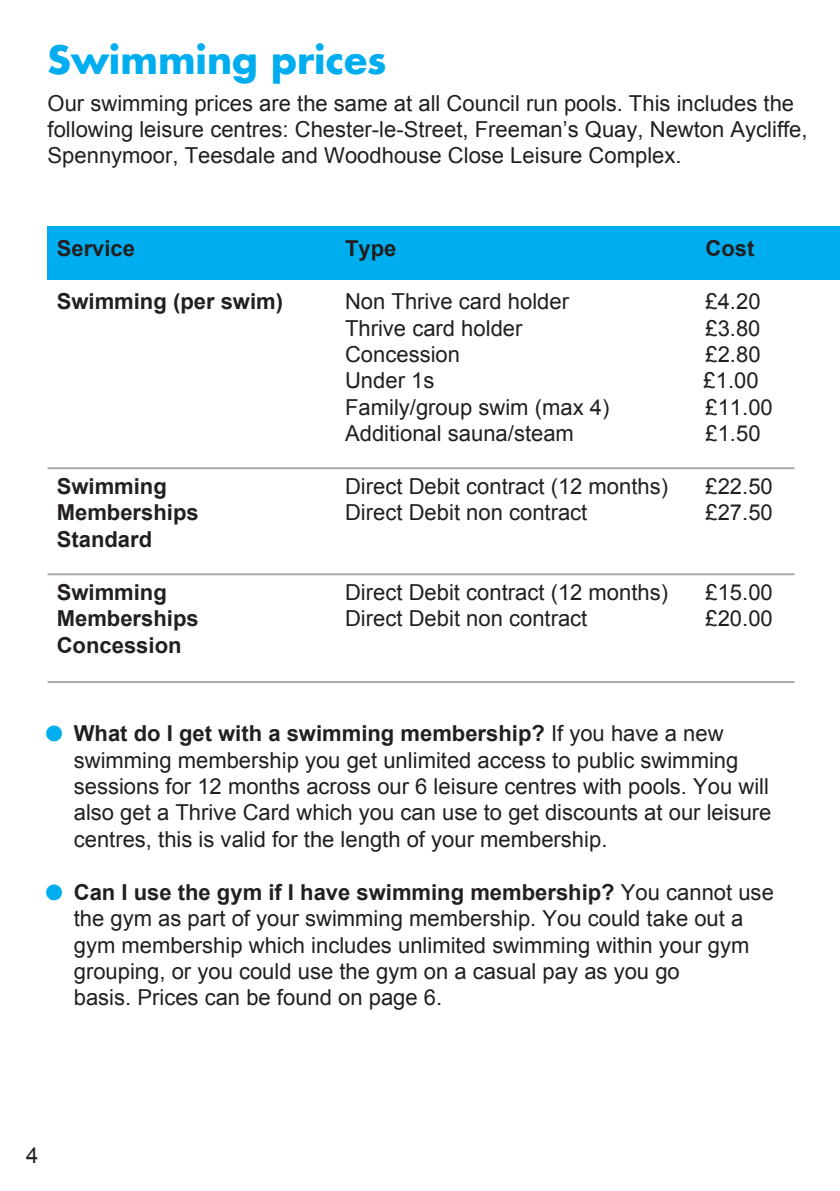
<style>
.page{position:relative;width:840px;height:1191px;background:#fff}
.page>*{position:absolute;margin:0;border:0;box-sizing:border-box;transform-origin:0 0}
.t1{font:700 38px "Futura";color:#00aeef}
.t2{font:22px/26.4px "Arial";color:#231f20}
.t3{font:700 22px "Arial";color:#231f20}
.s1{color:#00aeef}
.s2{font-weight:700}
</style>
<div class="page">
<div style="left:48px;top:226px;width:791px;height:53px;background:#00aeef"></div>
<hr style="left:48px;top:467px;width:746px;height:2px;background:#a8a9ad">
<hr style="left:48px;top:573px;width:746px;height:2px;background:#a8a9ad">
<hr style="left:48px;top:681px;width:746px;height:2px;background:#a8a9ad">
<p class="t1" style="left:48px;top:33px;width:340px">Swimming prices</p>
<p class="t2" style="left:48px;top:90px;width:761px">Our swimming prices are the same at all Council run pools. This includes the following leisure centres: Chester-le-Street, Freeman’s Quay, Newton Aycliffe,<br>Spennymoor, Teesdale and Woodhouse Close Leisure Complex.</p>
<p class="t3" style="left:57px;top:234px;width:80px">Service</p>
<p class="t3" style="left:345px;top:234px;width:53px">Type</p>
<p class="t3" style="left:705px;top:234px;width:50px">Cost</p>
<p class="t3" style="left:57px;top:287px;width:228px">Swimming (per swim)</p>
<p class="t2" style="left:345px;top:288px;width:225px">Non Thrive card holder</p>
<p class="t2" style="left:705px;top:288px;width:57px">£4.20</p>
<p class="t2" style="left:345px;top:315px;width:179px">Thrive card holder</p>
<p class="t2" style="left:705px;top:315px;width:57px">£3.80</p>
<p class="t2" style="left:345px;top:341px;width:116px">Concession</p>
<p class="t2" style="left:705px;top:341px;width:57px">£2.80</p>
<p class="t2" style="left:345px;top:368px;width:91px">Under 1s</p>
<p class="t2" style="left:703px;top:368px;width:57px">£1.00</p>
<p class="t2" style="left:345px;top:394px;width:266px">Family/group swim (max 4)</p>
<p class="t2" style="left:705px;top:394px;width:69px">£11.00</p>
<p class="t2" style="left:345px;top:420px;width:230px">Additional sauna/steam</p>
<p class="t2" style="left:705px;top:420px;width:57px">£1.50</p>
<p class="t3" style="left:57px;top:471px;width:112px">Swimming</p>
<p class="t2" style="left:345px;top:473px;width:324px">Direct Debit contract (12 months)</p>
<p class="t2" style="left:705px;top:473px;width:69px">£22.50</p>
<p class="t3" style="left:57px;top:498px;width:143px">Memberships</p>
<p class="t2" style="left:345px;top:500px;width:244px">Direct Debit non contract</p>
<p class="t2" style="left:705px;top:500px;width:69px">£27.50</p>
<p class="t3" style="left:57px;top:524px;width:97px">Standard</p>
<p class="t3" style="left:57px;top:577px;width:112px">Swimming</p>
<p class="t2" style="left:345px;top:579px;width:324px">Direct Debit contract (12 months)</p>
<p class="t2" style="left:705px;top:579px;width:69px">£15.00</p>
<p class="t3" style="left:57px;top:603px;width:143px">Memberships</p>
<p class="t2" style="left:345px;top:605px;width:244px">Direct Debit non contract</p>
<p class="t2" style="left:705px;top:605px;width:69px">£20.00</p>
<p class="t2" style="left:74px;top:720px;width:699px;text-indent:-28px"><span class="s1">●</span> <span class="s2">What do I get with a swimming membership?</span> If you have a new swimming membership you get unlimited access to public swimming sessions for 12 months across our 6 leisure centres with pools. You will also get a Thrive Card which you can use to get discounts at our leisure centres, this is valid for the length of your membership.</p>
<p class="t2" style="left:74px;top:879px;width:701px;text-indent:-28px"><span class="s1">●</span> <span class="s2">Can I use the gym if I have swimming membership?</span> You cannot use the gym as part of your swimming membership. You could take out a gym membership which includes unlimited swimming within your gym grouping, or you could use the gym on a casual pay as you go<br>basis. Prices can be found on page 6.</p>
<p class="t2" style="left:26px;top:1141px;width:14px">4</p>
</div>
